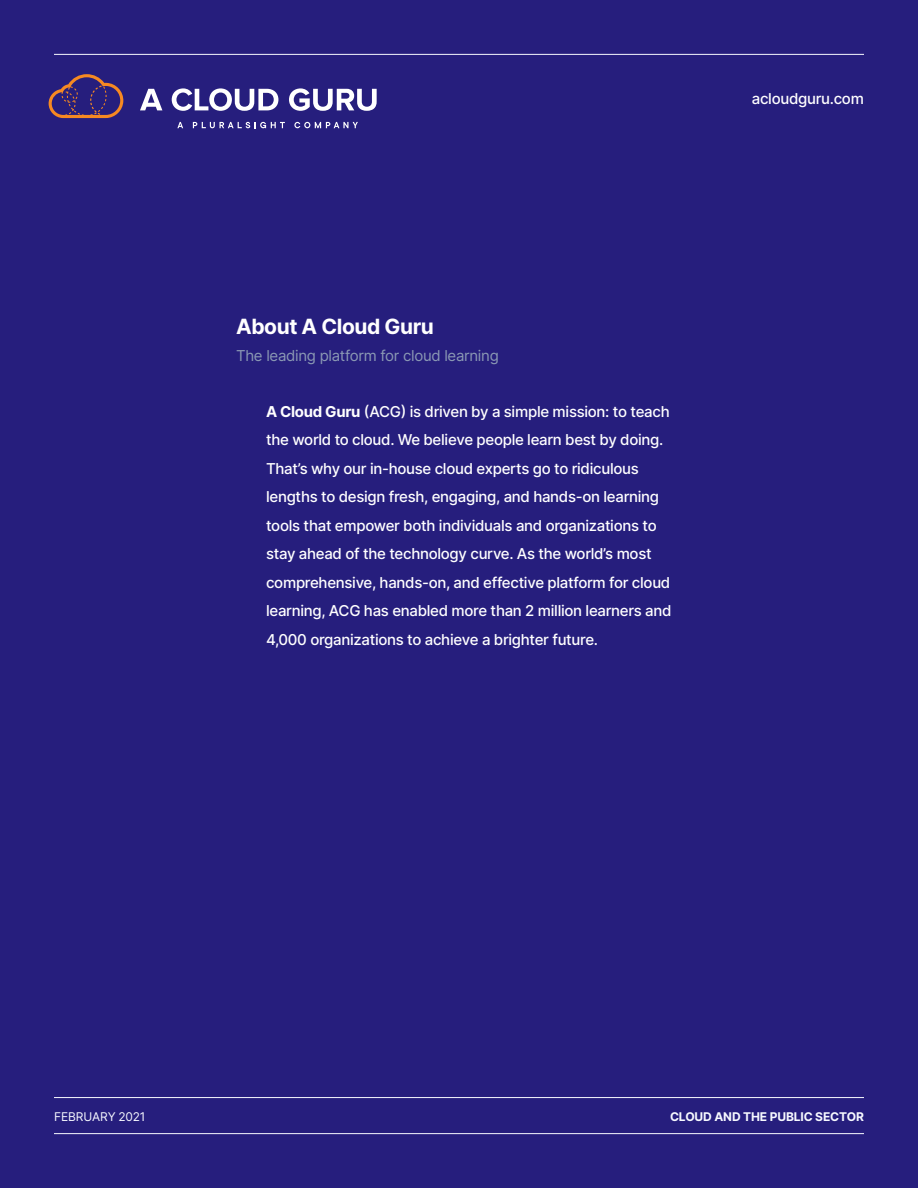
<style>
.page{position:relative;width:918px;height:1188px;background:#261e7d}
.page>*{position:absolute;margin:0;border:0;box-sizing:border-box;transform-origin:0 0}
.t1{font:700 21px "Inter";letter-spacing:-.02em;color:#fff}
.t2{font:500 15px/28.5px "Inter";letter-spacing:-.02em;color:#fff}
.t3{font:15px "Inter";letter-spacing:-.02em;color:#8b99b4}
.t4{font:700 12px "Inter";letter-spacing:-.01em;color:#f7f9ff}
.t5{font:12px "Inter";letter-spacing:-.01em;color:#f7f9ff}
.s1{font-weight:700}
</style>
<div class="page">
<hr style="left:54px;top:1097px;width:810px;height:1px;background:#f7f9ff">
<hr style="left:54px;top:1133px;width:810px;height:1px;background:#f7f9ff">
<hr style="left:54px;top:54px;width:810px;height:1px;background:#f7f9ff">
<svg style="left:132px;top:53px;width:146px;height:58px"></svg>
<svg style="left:289px;top:88px;width:88px;height:23px"></svg>
<svg style="left:49px;top:53px;width:75px;height:65px"></svg>
<svg style="left:177px;top:122px;width:6px;height:6px"></svg>
<svg style="left:193px;top:122px;width:92px;height:6px"></svg>
<svg style="left:294px;top:122px;width:64px;height:6px"></svg>
<p class="t2" style="left:752px;top:84px;width:114px">acloudguru.com</p>
<h1 class="t1" style="left:236px;top:311px;width:199px">About A Cloud Guru</h1>
<p class="t3" style="left:236px;top:345px;width:264px">The leading platform for cloud learning</p>
<p class="t2" style="left:266px;top:397px;width:407px"><span class="s1">A Cloud Guru</span> (ACG) is driven by a simple mission: to teach the world to cloud. We believe people learn best by doing.<br>That’s why our in-house cloud experts go to ridiculous lengths to design fresh, engaging, and hands-on learning tools that empower both individuals and organizations to stay ahead of the technology curve. As the world’s most comprehensive, hands-on, and effective platform for cloud learning, ACG has enabled more than 2 million learners and 4,000 organizations to achieve a brighter future.</p>
<p class="t5" style="left:54px;top:1108px;width:93px">FEBRUARY 2021</p>
<p class="t4" style="left:670px;top:1108px;width:195px">CLOUD AND THE PUBLIC SECTOR</p>
</div>
